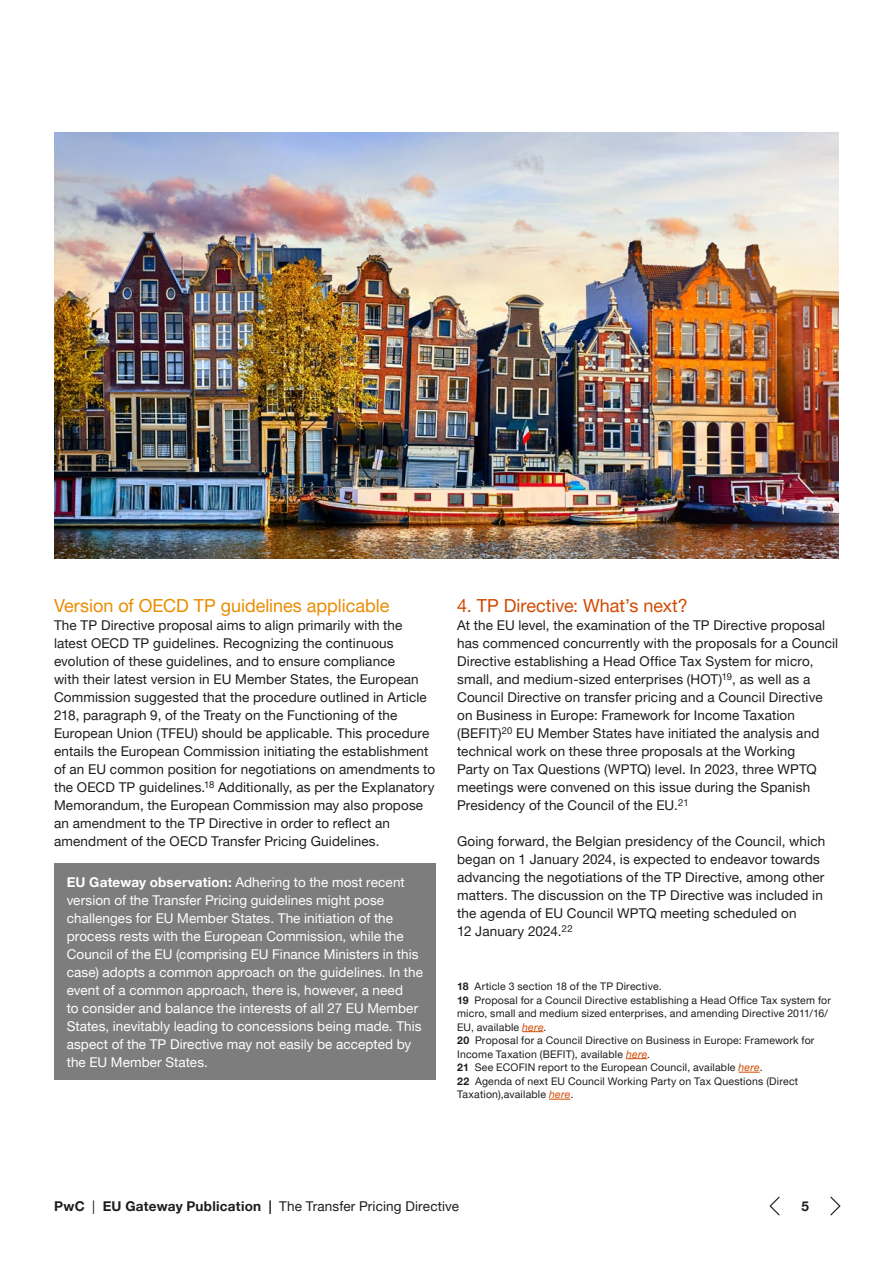
<style>
.page{position:relative;width:893px;height:1263px;background:#fff}
.page>*{position:absolute;margin:0;border:0;box-sizing:border-box;transform-origin:0 0}
.t1{font:18px "Helvetica Neue LT Pro";color:#eb8c00}
.t2{font:18px "Helvetica Neue LT Pro";color:#d04a02}
.t3{font:13.5px/18px "Helvetica Neue LT Pro";letter-spacing:.01em;color:#1d1d1b}
.t4{font:13.5px/18px "Helvetica Neue LT Pro";letter-spacing:.005em;color:#fff}
.t5{font:700 13.5px "Helvetica Neue LT Pro";color:#1d1d1b}
.t6{font:10.5px/13.5px "Helvetica Neue LT Pro";letter-spacing:.02em;color:#1d1d1b}
.s1{font-weight:700}
.s2{font-style:italic;color:#d04a02}
</style>
<div class="page">
<svg style="left:769px;top:1196px;width:11px;height:19px"></svg>
<svg style="left:830px;top:1196px;width:11px;height:19px"></svg>
<div style="left:54px;top:864px;width:382px;height:216px;background:#7d7d7d"></div>
<img style="left:54px;top:133px;width:785px;height:425px">
<svg style="left:522px;top:1031px;width:21px;height:1px"></svg>
<svg style="left:626px;top:1058px;width:21px;height:1px"></svg>
<svg style="left:738px;top:1072px;width:22px;height:1px"></svg>
<svg style="left:549px;top:1099px;width:21px;height:1px"></svg>
<h1 class="t1" style="left:54px;top:594px;width:337px">Version of OECD TP guidelines applicable</h1>
<p class="t3" style="left:54px;top:616px;width:383px">The TP Directive proposal aims to align primarily with the latest OECD TP guidelines. Recognizing the continuous evolution of these guidelines, and to ensure compliance<br>with their latest version in EU Member States, the European Commission suggested that the procedure outlined in Article 218, paragraph 9, of the Treaty on the Functioning of the European Union (TFEU) should be applicable. This procedure entails the European Commission initiating the establishment of an EU common position for negotiations on amendments to the OECD TP guidelines.<sup>18</sup> Additionally, as per the Explanatory Memorandum, the European Commission may also propose an amendment to the TP Directive in order to reflect an amendment of the OECD Transfer Pricing Guidelines.</p>
<p class="t4" style="left:67px;top:872px;width:358px"><span class="s1">EU Gateway observation:</span> Adhering to the most recent version of the Transfer Pricing guidelines might pose challenges for EU Member States. The initiation of the process rests with the European Commission, while the Council of the EU (comprising EU Finance Ministers in this case) adopts a common approach on the guidelines. In the event of a common approach, there is, however, a need<br>to consider and balance the interests of all 27 EU Member States, inevitably leading to concessions being made. This aspect of the TP Directive may not easily be accepted by the EU Member States.</p>
<h1 class="t2" style="left:457px;top:594px;width:232px">4. TP Directive: What’s next?</h1>
<p class="t3" style="left:457px;top:616px;width:383px">At the EU level, the examination of the TP Directive proposal has commenced concurrently with the proposals for a Council Directive establishing a Head Office Tax System for micro, small, and medium-sized enterprises (HOT)<sup>19</sup>, as well as a Council Directive on transfer pricing and a Council Directive on Business in Europe: Framework for Income Taxation (BEFIT)<sup>20</sup> EU Member States have initiated the analysis and technical work on these three proposals at the Working<br>Party on Tax Questions (WPTQ) level. In 2023, three WPTQ meetings were convened on this issue during the Spanish Presidency of the Council of the EU.<sup>21</sup></p>
<p class="t3" style="left:457px;top:832px;width:370px">Going forward, the Belgian presidency of the Council, which began on 1 January 2024, is expected to endeavor towards advancing the negotiations of the TP Directive, among other matters. The discussion on the TP Directive was included in the agenda of EU Council WPTQ meeting scheduled on<br>12 January 2024.<sup>22</sup></p>
<p class="t6" style="left:457px;top:979px;width:375px"><span class="s1">18</span> Article 3 section 18 of the TP Directive.<br><span class="s1">19</span> Proposal for a Council Directive establishing a Head Office Tax system for micro, small and medium sized enterprises, and amending Directive 2011/16/ EU, available <span class="s2">here</span>.<br><span class="s1">20</span> Proposal for a Council Directive on Business in Europe: Framework for Income Taxation (BEFIT), available <span class="s2">here</span>.<br><span class="s1">21</span> See ECOFIN report to the European Council, available <span class="s2">here</span>.<br><span class="s1">22</span> Agenda of next EU Council Working Party on Tax Questions (Direct Taxation),available <span class="s2">here</span>.</p>
<p class="t3" style="left:54px;top:1197px;width:407px"><span class="s1">PwC</span> | <span class="s1">EU Gateway Publication |</span> The Transfer Pricing Directive</p>
<p class="t5" style="left:802px;top:1198px;width:9px">5</p>
</div>
